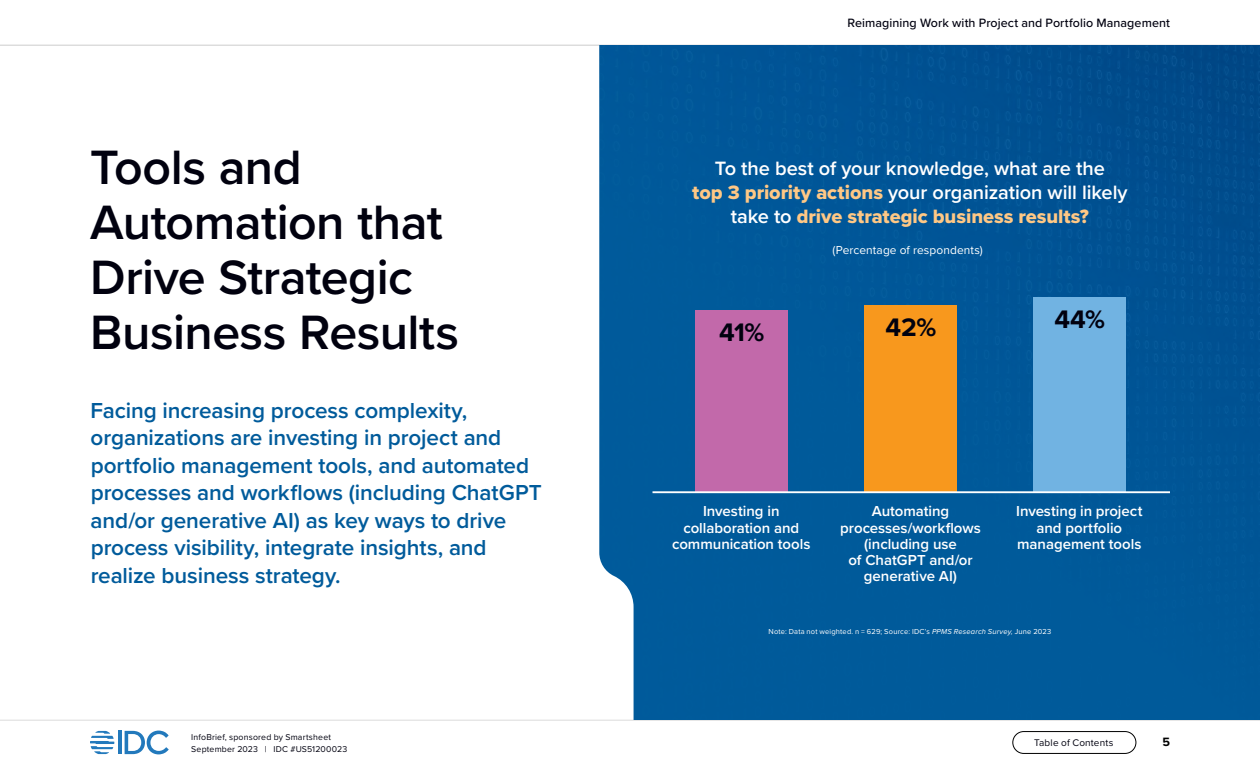
<style>
.page{position:relative;width:1260px;height:765px;background:#fff}
.page>*{position:absolute;margin:0;border:0;box-sizing:border-box;transform-origin:0 0}
.t1{font:600 50px/55px "Proxima Nova";letter-spacing:-.01em;color:#01010f}
.t2{font:700 26.25px "Proxima Nova";color:#01010f}
.t3{font:600 22.5px/27.5px "Proxima Nova";letter-spacing:-.005em;color:#005b9b}
.t4{font:600 20px/23.8px "Proxima Nova";letter-spacing:-.005em;color:#fff;text-align:center}
.t5{font:20px "Proxima Nova Extrabld";color:#ffc885}
.t6{font:600 15px/16.2px "Proxima Nova";color:#fff;text-align:center}
.t7{font:500 12.5px "Proxima Nova";letter-spacing:.005em;color:#01010f}
.t8{font:700 12.5px "Proxima Nova";color:#000}
.t9{font:11.88px "Proxima Nova";letter-spacing:.01em;color:#fff}
.t10{font:10px "Proxima Nova";letter-spacing:.015em;color:#01010f}
.t11{font:8.75px/12.5px "Proxima Nova";letter-spacing:.02em;color:#01010f}
.t12{font:7.5px "Proxima Nova";letter-spacing:.025em;color:#fff}
.s1{font-family:"Proxima Nova Extrabld";font-weight:400;color:#ffc885}
.s2{font-family:"Proxima Nova";font-weight:600;color:#fff}
.s3{font-style:italic}
</style>
<div class="page">
<hr style="left:0;top:720px;width:1260px;height:1px;background:#dbdbdb">
<hr style="left:118px;top:731px;width:4px;height:23px;background:#2279bc">
<svg style="left:125px;top:731px;width:44px;height:23px"></svg>
<svg style="left:90px;top:731px;width:24px;height:23px"></svg>
<div style="left:1013px;top:731px;width:123px;height:23px;border:1px solid #000;border-radius:11px"></div>
<hr style="left:0;top:45px;width:1260px;height:1px;background:#ccc">
<img style="left:599px;top:45px;width:661px;height:675px">
<div style="left:864px;top:306px;width:93px;height:186px;background:#f8981d"></div>
<div style="left:1033px;top:297px;width:93px;height:195px;background:#71b3e2"></div>
<div style="left:695px;top:310px;width:93px;height:182px;background:#c269aa"></div>
<hr style="left:653px;top:491px;width:517px;height:2px;background:#fff">
<p class="t7" style="left:847px;top:14px;width:324px">Reimagining Work with Project and Portfolio Management</p>
<h1 class="t1" style="left:90px;top:138px;width:371px">Tools and<br>Automation that<br>Drive Strategic<br>Business Results</h1>
<p class="t4" style="left:692px;top:156px;width:437px">To the best of your knowledge, what are the<br><span class="s1">top 3 priority actions</span> your organization will likely</p>
<p class="t5" style="left:731px;top:201px;width:360px"><span class="s2">take to</span> drive strategic business results?</p>
<p class="t9" style="left:833px;top:241px;width:152px">(Percentage of respondents)</p>
<p class="t2" style="left:1054px;top:299px;width:52px">44%</p>
<p class="t2" style="left:886px;top:308px;width:52px">42%</p>
<p class="t2" style="left:719px;top:313px;width:47px">41%</p>
<p class="t3" style="left:91px;top:396px;width:453px">Facing increasing process complexity, organizations are investing in project and portfolio management tools, and automated processes and workflows (including ChatGPT and/or generative AI) as key ways to drive process visibility, integrate insights, and realize business strategy.</p>
<p class="t11" style="left:191px;top:730px;width:158px">InfoBrief, sponsored by Smartsheet<br>September 2023 | IDC #US51200023</p>
<p class="t6" style="left:672px;top:503px;width:140px">Investing in collaboration and communication tools</p>
<p class="t6" style="left:840px;top:503px;width:142px">Automating processes/workflows (including use<br>of ChatGPT and/or generative AI)</p>
<p class="t6" style="left:1016px;top:503px;width:128px">Investing in project and portfolio management tools</p>
<p class="t12" style="left:769px;top:626px;width:284px">Note: Data not weighted. n = 629; Source: IDC’s <span class="s3">PPMS Research Survey,</span> June 2023</p>
<p class="t10" style="left:1034px;top:735px;width:81px">Table of Contents</p>
<p class="t8" style="left:1162px;top:733px;width:9px">5</p>
</div>
